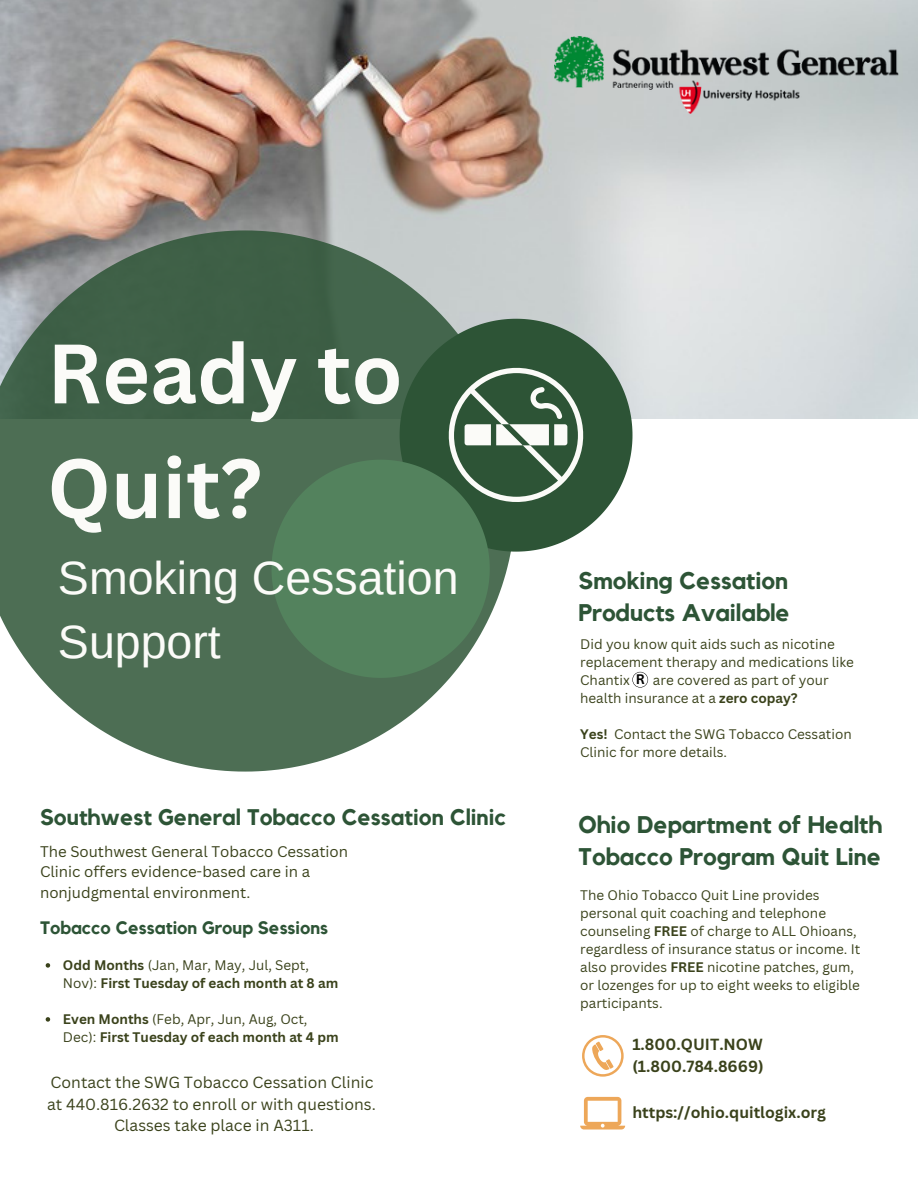
<style>
.page{position:relative;width:918px;height:1188px;background:#fff}
.page>*{position:absolute;margin:0;border:0;box-sizing:border-box;transform-origin:0 0}
.t1{font:700 82.2px "Canva Sans";color:#fbfbf8}
.t2{font:46.5px "Arimo";color:#fbfbf8}
.t3{font:700 24px "Kollektif";color:#2d5436}
.t4{font:700 22.5px "Kollektif";color:#2d5436}
.t5{font:700 18px "Kollektif";color:#2d5436}
.t6{font:15.75px "Canva Sans";color:#3a421b}
.t7{font:700 15.75px "Canva Sans";color:#3a421b}
.t8{font:15px/20.2px "Canva Sans";color:#3a421b}
.t9{font:13.5px/18px "Canva Sans";color:#3a421b}
.t10{font:700 13.5px/18px "Canva Sans";color:#3a421b}
.s1{font-weight:400}
.s2{font-weight:700;color:#000}
.s3{font-weight:700}
</style>
<div class="page">
<img style="left:0;top:0;width:918px;height:418px">
<svg style="left:0;top:230px;width:516px;height:542px;background:#68826e"></svg>
<svg style="left:400px;top:319px;width:232px;height:233px;background:#587760"></svg>
<svg style="left:272px;top:460px;width:218px;height:218px;background:#55815f"></svg>
<img style="left:555px;top:37px;width:343px;height:76px">
<svg style="left:582px;top:1035px;width:42px;height:42px"></svg>
<svg style="left:580px;top:1097px;width:45px;height:33px"></svg>
<svg style="left:442px;top:361px;width:148px;height:148px"></svg>
<svg style="left:632px;top:672px;width:16px;height:16px"></svg>
<svg style="left:46px;top:963px;width:4px;height:5px"></svg>
<svg style="left:46px;top:1017px;width:4px;height:5px"></svg>
<p class="t1" style="left:47px;top:316px;width:357px">Ready to</p>
<p class="t1" style="left:47px;top:430px;width:216px">Quit?</p>
<p class="t2" style="left:58px;top:552px;width:402px">Smoking Cessation</p>
<p class="t2" style="left:58px;top:616px;width:164px">Support</p>
<p class="t4" style="left:40px;top:807px;width:467px">Southwest General Tobacco Cessation Clinic</p>
<p class="t8" style="left:40px;top:841px;width:310px">The Southwest General Tobacco Cessation<br>Clinic offers evidence-based care in a nonjudgmental environment.</p>
<p class="t5" style="left:40px;top:919px;width:290px">Tobacco Cessation Group Sessions</p>
<p class="t10" style="left:63px;top:956px;width:277px">Odd Months <span class="s1">(Jan, Mar, May, Jul, Sept,<br>Nov):</span> First Tuesday of each month at 8 am</p>
<p class="t10" style="left:63px;top:1010px;width:277px">Even Months <span class="s1">(Feb, Apr, Jun, Aug, Oct,<br>Dec):</span> First Tuesday of each month at 4 pm</p>
<p class="t6" style="left:51px;top:1072px;width:324px">Contact the SWG Tobacco Cessation Clinic</p>
<p class="t6" style="left:47px;top:1093px;width:330px">at 440.816.2632 to enroll or with questions.</p>
<p class="t6" style="left:114px;top:1114px;width:201px">Classes take place in A311.</p>
<p class="t3" style="left:579px;top:569px;width:211px">Smoking Cessation</p>
<p class="t3" style="left:579px;top:602px;width:213px">Products Available</p>
<p class="t9" style="left:580px;top:635px;width:275px">Did you know quit aids such as nicotine replacement therapy and medications like<br>Chantix <span class="s2">R</span></p>
<p class="t9" style="left:580px;top:671px;width:250px;text-indent:73px">are covered as part of your health insurance at a <span class="s3">zero copay?</span></p>
<p class="t9" style="left:580px;top:725px;width:273px"><span class="s3">Yes!</span> Contact the SWG Tobacco Cessation<br>Clinic for more details.</p>
<p class="t3" style="left:579px;top:813px;width:305px">Ohio Department of Health</p>
<p class="t3" style="left:579px;top:846px;width:304px">Tobacco Program Quit Line</p>
<p class="t9" style="left:580px;top:886px;width:282px">The Ohio Tobacco Quit Line provides personal quit coaching and telephone counseling <span class="s3">FREE</span> of charge to ALL Ohioans, regardless of insurance status or income. It also provides <span class="s3">FREE</span> nicotine patches, gum, or lozenges for up to eight weeks to eligible participants.</p>
<p class="t7" style="left:632px;top:1033px;width:132px">1.800.QUIT.NOW</p>
<p class="t7" style="left:632px;top:1055px;width:133px">(1.800.784.8669)</p>
<p class="t7" style="left:632px;top:1101px;width:195px">https://ohio.quitlogix.org</p>
</div>
